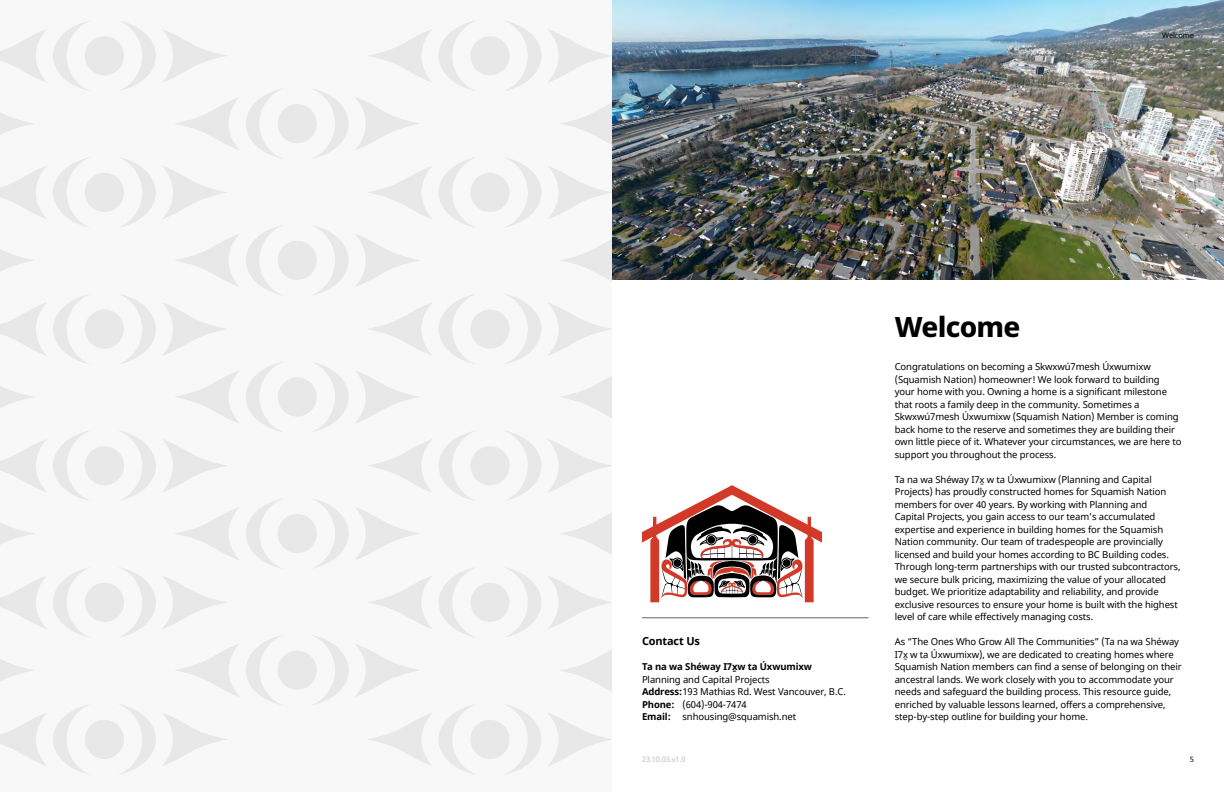
<style>
.page{position:relative;width:1224px;height:792px;background:#fff}
.page>*{position:absolute;margin:0;border:0;box-sizing:border-box;transform-origin:0 0}
.t1{font:800 28px "Noto Sans";letter-spacing:-.025em;color:#000}
.t2{font:700 11px "Noto Sans";letter-spacing:-.015em;color:#000}
.t3{font:9.5px/12.5px "Noto Sans";letter-spacing:-.01em;color:#000}
.t4{font:700 9.5px "Noto Sans";letter-spacing:-.01em;color:#000}
.t5{font:7.5px "Noto Sans";letter-spacing:-.015em;color:#bcbec0}
.t6{font:7.5px "Noto Sans";letter-spacing:-.015em;color:#000}
.s1{font-weight:700}
</style>
<div class="page">
<div style="left:0;top:0;width:612px;height:792px;background:#f8f8f9"></div>
<div style="left:85px;top:36px;width:39px;height:39px;background:#e8e8e8;border-radius:50%"></div>
<svg style="left:120px;top:21px;width:36px;height:70px"></svg>
<svg style="left:53px;top:21px;width:35px;height:69px"></svg>
<svg style="left:0;top:30px;width:46px;height:52px"></svg>
<svg style="left:162px;top:29px;width:64px;height:53px"></svg>
<svg style="left:0;top:113px;width:34px;height:22px"></svg>
<div style="left:85px;top:173px;width:39px;height:39px;background:#e8e8e8;border-radius:50%"></div>
<svg style="left:121px;top:158px;width:35px;height:69px"></svg>
<svg style="left:53px;top:158px;width:35px;height:69px"></svg>
<svg style="left:0;top:166px;width:46px;height:53px"></svg>
<svg style="left:163px;top:166px;width:63px;height:53px"></svg>
<svg style="left:0;top:249px;width:34px;height:22px"></svg>
<div style="left:85px;top:310px;width:39px;height:39px;background:#e8e8e8;border-radius:50%"></div>
<svg style="left:120px;top:294px;width:36px;height:70px"></svg>
<svg style="left:53px;top:294px;width:36px;height:70px"></svg>
<svg style="left:0;top:303px;width:46px;height:52px"></svg>
<svg style="left:163px;top:303px;width:62px;height:52px"></svg>
<svg style="left:0;top:386px;width:32px;height:22px"></svg>
<div style="left:85px;top:446px;width:39px;height:39px;background:#e8e8e8;border-radius:50%"></div>
<svg style="left:121px;top:431px;width:35px;height:69px"></svg>
<svg style="left:53px;top:431px;width:35px;height:69px"></svg>
<svg style="left:0;top:440px;width:46px;height:52px"></svg>
<svg style="left:162px;top:439px;width:64px;height:53px"></svg>
<svg style="left:0;top:523px;width:34px;height:22px"></svg>
<div style="left:85px;top:583px;width:39px;height:39px;background:#e8e8e8;border-radius:50%"></div>
<svg style="left:121px;top:568px;width:35px;height:69px"></svg>
<svg style="left:53px;top:568px;width:35px;height:69px"></svg>
<svg style="left:0;top:576px;width:46px;height:53px"></svg>
<svg style="left:162px;top:576px;width:64px;height:53px"></svg>
<svg style="left:0;top:659px;width:33px;height:22px"></svg>
<div style="left:470px;top:36px;width:40px;height:39px;background:#e8e8e8;border-radius:50%"></div>
<svg style="left:503px;top:21px;width:38px;height:70px"></svg>
<svg style="left:439px;top:21px;width:38px;height:70px"></svg>
<svg style="left:548px;top:29px;width:63px;height:53px"></svg>
<div style="left:278px;top:104px;width:39px;height:39px;background:#e8e8e8;border-radius:50%"></div>
<svg style="left:246px;top:89px;width:35px;height:69px"></svg>
<svg style="left:175px;top:97px;width:64px;height:53px"></svg>
<svg style="left:313px;top:29px;width:119px;height:129px"></svg>
<div style="left:470px;top:173px;width:40px;height:39px;background:#e8e8e8;border-radius:50%"></div>
<svg style="left:506px;top:158px;width:35px;height:69px"></svg>
<svg style="left:439px;top:158px;width:35px;height:69px"></svg>
<svg style="left:368px;top:166px;width:64px;height:53px"></svg>
<svg style="left:548px;top:166px;width:64px;height:53px"></svg>
<div style="left:278px;top:241px;width:39px;height:39px;background:#e8e8e8;border-radius:50%"></div>
<svg style="left:246px;top:226px;width:35px;height:69px"></svg>
<svg style="left:175px;top:234px;width:64px;height:53px"></svg>
<svg style="left:313px;top:226px;width:106px;height:69px"></svg>
<div style="left:470px;top:310px;width:40px;height:39px;background:#e8e8e8;border-radius:50%"></div>
<svg style="left:503px;top:294px;width:38px;height:70px"></svg>
<svg style="left:439px;top:294px;width:38px;height:70px"></svg>
<svg style="left:548px;top:303px;width:63px;height:52px"></svg>
<div style="left:278px;top:377px;width:39px;height:40px;background:#e8e8e8;border-radius:50%"></div>
<svg style="left:246px;top:362px;width:36px;height:70px"></svg>
<svg style="left:176px;top:371px;width:63px;height:52px"></svg>
<svg style="left:310px;top:303px;width:122px;height:129px"></svg>
<div style="left:470px;top:446px;width:40px;height:39px;background:#e8e8e8;border-radius:50%"></div>
<svg style="left:505px;top:431px;width:36px;height:69px"></svg>
<svg style="left:439px;top:431px;width:36px;height:69px"></svg>
<svg style="left:548px;top:439px;width:64px;height:53px"></svg>
<div style="left:278px;top:514px;width:39px;height:39px;background:#e8e8e8;border-radius:50%"></div>
<svg style="left:246px;top:499px;width:35px;height:69px"></svg>
<svg style="left:175px;top:507px;width:64px;height:53px"></svg>
<svg style="left:313px;top:439px;width:119px;height:129px"></svg>
<div style="left:470px;top:583px;width:40px;height:39px;background:#e8e8e8;border-radius:50%"></div>
<svg style="left:506px;top:568px;width:35px;height:69px"></svg>
<svg style="left:439px;top:568px;width:36px;height:69px"></svg>
<svg style="left:368px;top:576px;width:64px;height:53px"></svg>
<svg style="left:548px;top:576px;width:64px;height:53px"></svg>
<div style="left:278px;top:651px;width:39px;height:39px;background:#e8e8e8;border-radius:50%"></div>
<svg style="left:246px;top:636px;width:38px;height:69px"></svg>
<svg style="left:176px;top:644px;width:63px;height:53px"></svg>
<svg style="left:313px;top:636px;width:106px;height:69px"></svg>
<svg style="left:560px;top:103px;width:52px;height:42px"></svg>
<div style="left:85px;top:720px;width:39px;height:39px;background:#e8e8e8;border-radius:50%"></div>
<svg style="left:121px;top:705px;width:35px;height:69px"></svg>
<svg style="left:53px;top:705px;width:35px;height:69px"></svg>
<svg style="left:0;top:713px;width:46px;height:53px"></svg>
<svg style="left:162px;top:713px;width:64px;height:53px"></svg>
<div style="left:470px;top:720px;width:40px;height:39px;background:#e8e8e8;border-radius:50%"></div>
<svg style="left:506px;top:705px;width:35px;height:69px"></svg>
<svg style="left:439px;top:705px;width:35px;height:69px"></svg>
<svg style="left:368px;top:713px;width:64px;height:53px"></svg>
<svg style="left:548px;top:713px;width:64px;height:53px"></svg>
<svg style="left:560px;top:650px;width:52px;height:42px"></svg>
<svg style="left:560px;top:239px;width:52px;height:42px"></svg>
<svg style="left:562px;top:376px;width:50px;height:42px"></svg>
<svg style="left:560px;top:513px;width:52px;height:42px"></svg>
<svg style="left:642px;top:485px;width:180px;height:117px"></svg>
<img style="left:612px;top:0;width:612px;height:279px">
<hr style="left:642px;top:618px;width:227px;height:1px;background:#646464">
<p class="t6" style="left:1162px;top:30px;width:33px">Welcome</p>
<p class="t2" style="left:642px;top:633px;width:60px">Contact Us</p>
<p class="t4" style="left:642px;top:660px;width:172px">Ta na wa Shéway I7x̱w ta Úxwumixw</p>
<p class="t3" style="left:642px;top:673px;width:205px">Planning and Capital Projects<br><span class="s1">Address:</span>193 Mathias Rd. West Vancouver, B.C.<br><span class="s1">Phone:</span> (604)-904-7474<br><span class="s1">Email:</span> snhousing@squamish.net</p>
<h1 class="t1" style="left:895px;top:306px;width:127px">Welcome</h1>
<p class="t3" style="left:895px;top:361px;width:288px">Congratulations on becoming a Skwxwú7mesh Úxwumixw (Squamish Nation) homeowner! We look forward to building your home with you. Owning a home is a significant milestone that roots a family deep in the community. Sometimes a Skwxwú7mesh Úxwumixw (Squamish Nation) Member is coming back home to the reserve and sometimes they are building their own little piece of it. Whatever your circumstances, we are here to support you throughout the process.</p>
<p class="t3" style="left:895px;top:473px;width:287px">Ta na wa Shéway I7x̱ w ta Úxwumixw (Planning and Capital Projects) has proudly constructed homes for Squamish Nation members for over 40 years. By working with Planning and<br>Capital Projects, you gain access to our team’s accumulated expertise and experience in building homes for the Squamish Nation community. Our team of tradespeople are provincially licensed and build your homes according to BC Building codes.<br>Through long-term partnerships with our trusted subcontractors, we secure bulk pricing, maximizing the value of your allocated budget. We prioritize adaptability and reliability, and provide exclusive resources to ensure your home is built with the highest level of care while effectively managing costs.</p>
<p class="t3" style="left:895px;top:636px;width:289px">As “The Ones Who Grow All The Communities” (Ta na wa Shéway I7x̱ w ta Úxwumixw), we are dedicated to creating homes where Squamish Nation members can find a sense of belonging on their ancestral lands. We work closely with you to accommodate your needs and safeguard the building process. This resource guide, enriched by valuable lessons learned, offers a comprehensive, step-by-step outline for building your home.</p>
<p class="t5" style="left:642px;top:754px;width:45px">23.10.03.v1.0</p>
<p class="t6" style="left:1190px;top:754px;width:6px">5</p>
</div>
